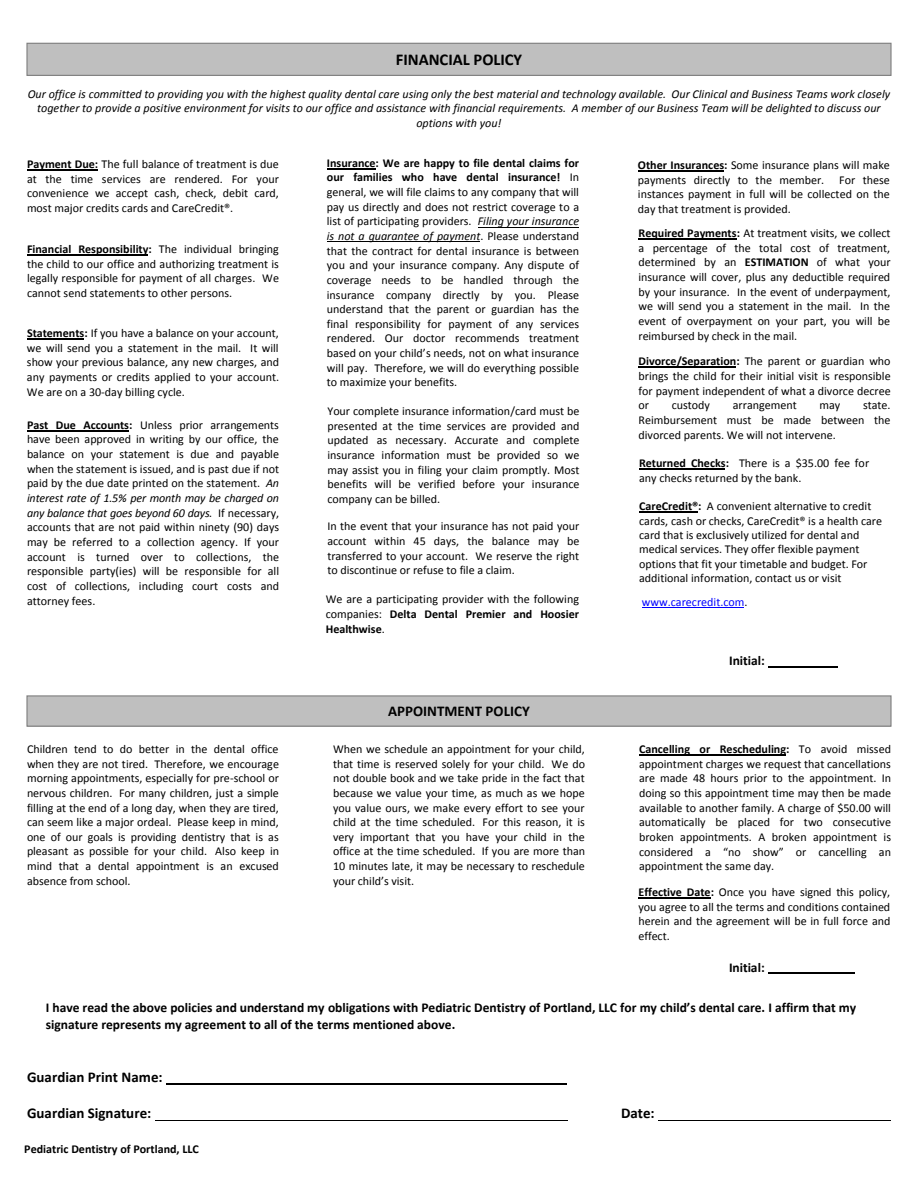
<style>
.page{position:relative;width:918px;height:1188px;background:#fff}
.page>*{position:absolute;margin:0;border:0;box-sizing:border-box;transform-origin:0 0}
.t1{font:700 16.5px "Calibri";color:#000}
.t2{font:700 15px "Calibri";color:#000}
.t3{font:700 13.5px/16.5px "Calibri";color:#000}
.t4{font:700 13.5px "Calibri";color:#000}
.t5{font:12px/14.7px "Calibri";color:#000;text-align:justify}
.t6{font:italic 12px/14.5px "Calibri";color:#000;text-align:center}
.t7{font:700 12px "Calibri";color:#000}
.t8{font:12px "Calibri";color:#00f}
.s1{font-weight:700}
.s2{font-style:italic}
.s3{color:#000}
</style>
<div class="page">
<hr style="left:27px;top:169px;width:71px;height:1px;background:#000">
<hr style="left:27px;top:254px;width:121px;height:2px;background:#000">
<hr style="left:27px;top:338px;width:57px;height:1px;background:#000">
<hr style="left:27px;top:430px;width:102px;height:1px;background:#000">
<hr style="left:327px;top:241px;width:153px;height:1px;background:#000">
<hr style="left:478px;top:227px;width:101px;height:1px;background:#000">
<hr style="left:327px;top:168px;width:48px;height:1px;background:#000">
<hr style="left:638px;top:170px;width:86px;height:1px;background:#000">
<hr style="left:639px;top:238px;width:98px;height:1px;background:#000">
<hr style="left:639px;top:367px;width:97px;height:1px;background:#000">
<hr style="left:639px;top:468px;width:86px;height:1px;background:#000">
<hr style="left:642px;top:607px;width:102px;height:1px;background:#00f">
<hr style="left:640px;top:511px;width:58px;height:2px;background:#000">
<hr style="left:768px;top:666px;width:69px;height:1px;background:#000">
<hr style="left:639px;top:754px;width:147px;height:1px;background:#000">
<hr style="left:639px;top:897px;width:72px;height:1px;background:#000">
<hr style="left:769px;top:972px;width:86px;height:2px;background:#000">
<hr style="left:166px;top:1083px;width:401px;height:2px;background:#000">
<hr style="left:155px;top:1120px;width:412px;height:1px;background:#000">
<hr style="left:658px;top:1120px;width:233px;height:1px;background:#000">
<div style="left:27px;top:43px;width:864px;height:32px;background:#bfbfbf"></div>
<div style="left:26px;top:43px;width:866px;height:33px;border:1px solid #7f7f7f"></div>
<div style="left:27px;top:696px;width:864px;height:30px;background:#bfbfbf"></div>
<div style="left:26px;top:695px;width:866px;height:32px;border:1px solid #7f7f7f"></div>
<p class="t1" style="left:396px;top:52px;width:128px">FINANCIAL POLICY</p>
<p class="t6" style="left:28px;top:87px;width:864px">Our office is committed to providing you with the highest quality dental care using only the best material and technology available. Our Clinical and Business Teams work closely together to provide a positive environment for visits to our office and assistance with financial requirements. A member of our Business Team will be delighted to discuss our options with you!</p>
<p class="t5" style="left:27px;top:158px;width:253px"><span class="s1">Payment Due:</span> The full balance of treatment is due at the time services are rendered. For your convenience we accept cash, check, debit card, most major credits cards and CareCredit®.</p>
<p class="t5" style="left:27px;top:243px;width:254px"><span class="s1">Financial Responsibility:</span> The individual bringing the child to our office and authorizing treatment is legally responsible for payment of all charges. We cannot send statements to other persons.</p>
<p class="t5" style="left:27px;top:327px;width:254px"><span class="s1">Statements:</span> If you have a balance on your account, we will send you a statement in the mail. It will show your previous balance, any new charges, and any payments or credits applied to your account.<br>We are on a 30-day billing cycle.</p>
<p class="t5" style="left:27px;top:418px;width:254px"><span class="s1">Past Due Accounts:</span> Unless prior arrangements have been approved in writing by our office, the balance on your statement is due and payable when the statement is issued, and is past due if not paid by the due date printed on the statement. <span class="s2">A</span><span class="s2">n interest rate of 1.5% per month may be charged on any balance that goes beyond 60 days.</span> If necessary, accounts that are not paid within ninety (90) days may be referred to a collection agency. If your account is turned over to collections, the responsible party(ies) will be responsible for all cost of collections, including court costs and attorney fees.</p>
<p class="t5" style="left:327px;top:156px;width:254px"><span class="s1">Insurance: We are happy to file dental claims for our families who have dental insurance!</span> In general, we will file claims to any company that will pay us directly and does not restrict coverage to a list of participating providers. <span class="s2">Filing your insurance is not a guarantee of payment</span>. Please understand that the contract for dental insurance is between you and your insurance company. Any dispute of coverage needs to be handled through the insurance company directly by you. Please understand that the parent or guardian has the final responsibility for payment of any services rendered. Our doctor recommends treatment based on your child’s needs, not on what insurance will pay. Therefore, we will do everything possible to maximize your benefits.</p>
<p class="t5" style="left:327px;top:405px;width:254px">Your complete insurance information/card must be presented at the time services are provided and updated as necessary. Accurate and complete insurance information must be provided so we may assist you in filing your claim promptly. Most benefits will be verified before your insurance company can be billed.</p>
<p class="t5" style="left:327px;top:520px;width:253px">In the event that your insurance has not paid your account within 45 days, the balance may be transferred to your account. We reserve the right to discontinue or refuse to file a claim.</p>
<p class="t5" style="left:326px;top:593px;width:255px">We are a participating provider with the following companies: <span class="s1">Delta Dental Premier and Hoosier Healthwise</span>.</p>
<p class="t5" style="left:638px;top:158px;width:253px"><span class="s1">Other Insurances</span><span class="s1">:</span> Some insurance plans will make payments directly to the member. For these instances payment in full will be collected on the day that treatment is provided.</p>
<p class="t5" style="left:639px;top:227px;width:254px"><span class="s1">Required Payments:</span> At treatment visits, we collect a percentage of the total cost of treatment, determined by an <span class="s1">ESTIMATION</span> of what your insurance will cover, plus any deductible required by your insurance. In the event of underpayment, we will send you a statement in the mail. In the event of overpayment on your part, you will be reimbursed by check in the mail.</p>
<p class="t5" style="left:639px;top:354px;width:254px"><span class="s1">Divorce/Separation:</span> The parent or guardian who brings the child for their initial visit is responsible for payment independent of what a divorce decree or</p>
<p class="t5" style="left:672px;top:398px;width:40px">custody</p>
<p class="t5" style="left:733px;top:398px;width:66px">arrangement</p>
<p class="t5" style="left:819px;top:398px;width:22px">may</p>
<p class="t5" style="left:639px;top:398px;width:254px;text-indent:224px">state.<br>Reimbursement must be made between the divorced parents. We will not intervene.</p>
<p class="t5" style="left:639px;top:457px;width:232px"><span class="s1">Returned Checks:</span> There is a $35.00 fee for any checks returned by the bank.</p>
<p class="t5" style="left:639px;top:500px;width:245px;text-align:left"><span class="s1">CareCredit®:</span> A convenient alternative to credit cards, cash or checks, CareCredit® is a health care card that is exclusively utilized for dental and medical services. They offer flexible payment options that fit your timetable and budget. For additional information, contact us or visit</p>
<p class="t8" style="left:642px;top:597px;width:107px">www.carecredit.com<span class="s3">.</span></p>
<p class="t2" style="left:388px;top:705px;width:143px">APPOINTMENT POLICY</p>
<p class="t4" style="left:729px;top:655px;width:37px">Initial:</p>
<p class="t5" style="left:27px;top:743px;width:254px">Children tend to do better in the dental office when they are not tired. Therefore, we encourage morning appointments, especially for pre-school or nervous children. For many children, just a simple filling at the end of a long day, when they are tired, can seem like a major ordeal. Please keep in mind, one of our goals is providing dentistry that is as pleasant as possible for your child. Also keep in mind that a dental appointment is an excused absence from school.</p>
<p class="t5" style="left:333px;top:743px;width:254px">When we schedule an appointment for your child, that time is reserved solely for your child. We do not double book and we take pride in the fact that because we value your time, as much as we hope you value ours, we make every effort to see your child at the time scheduled. For this reason, it is very important that you have your child in the office at the time scheduled. If you are more than 10 minutes late, it may be necessary to reschedule your child’s visit.</p>
<p class="t5" style="left:639px;top:742px;width:253px"><span class="s1">Cancelling or Rescheduling:</span> To avoid missed appointment charges we request that cancellations are made 48 hours prior to the appointment. In doing so this appointment time may then be made available to another family. A charge of $50.00 will automatically be placed for two consecutive broken appointments. A broken appointment is considered a “no show” or cancelling an appointment the same day.</p>
<p class="t5" style="left:639px;top:886px;width:253px"><span class="s1">Effective Date:</span> Once you have signed this policy, you agree to all the terms and conditions contained herein and the agreement will be in full force and effect.</p>
<p class="t4" style="left:729px;top:962px;width:37px">Initial:</p>
<p class="t3" style="left:46px;top:999px;width:812px">I have read the above policies and understand my obligations with Pediatric Dentistry of Portland, LLC for my child’s dental care. I affirm that my signature represents my agreement to all of the terms mentioned above.</p>
<p class="t2" style="left:27px;top:1071px;width:137px">Guardian Print Name:</p>
<p class="t2" style="left:27px;top:1107px;width:126px">Guardian Signature:</p>
<p class="t2" style="left:621px;top:1107px;width:35px">Date:</p>
<p class="t7" style="left:24px;top:1144px;width:176px">Pediatric Dentistry of Portland, LLC</p>
</div>
